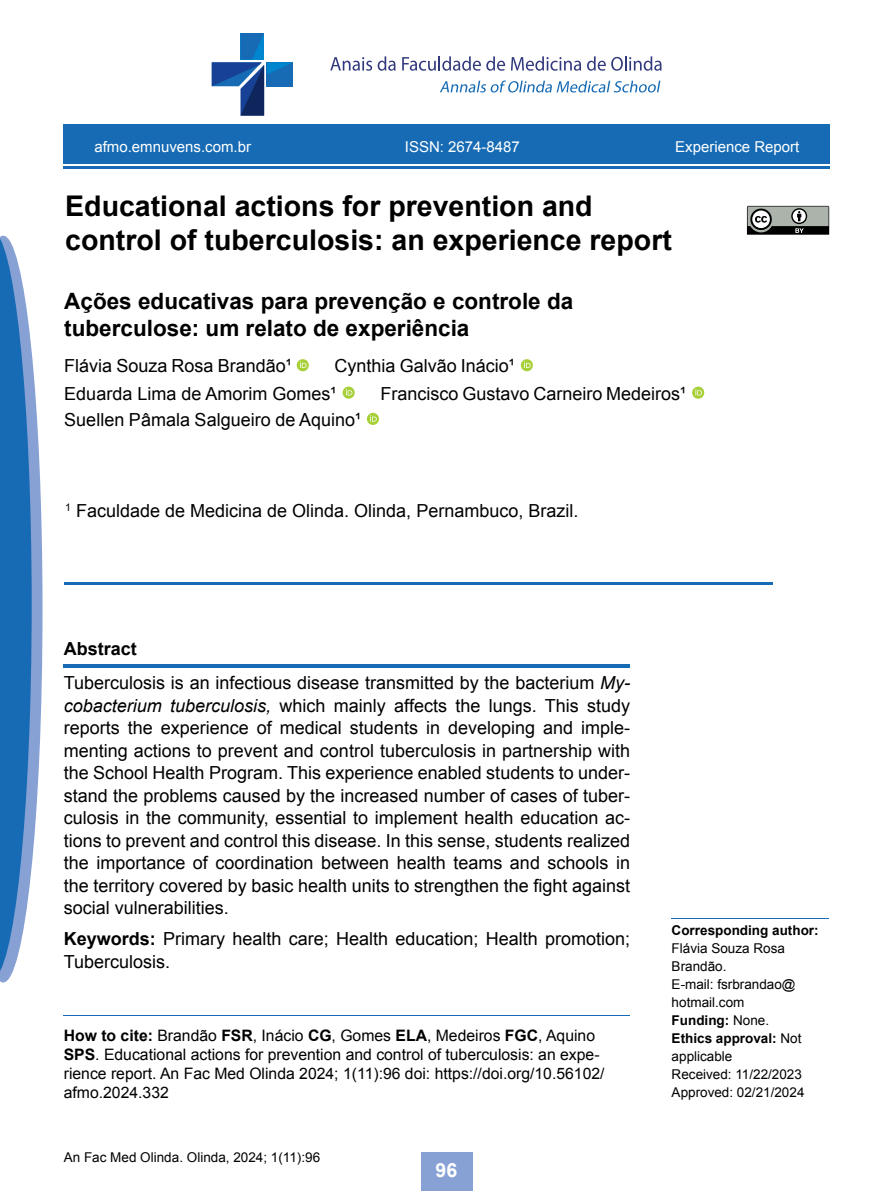
<style>
.page{position:relative;width:893px;height:1191px;background:#fff}
.page>*{position:absolute;margin:0;border:0;box-sizing:border-box;transform-origin:0 0}
.t1{font:700 28.5px/34.2px "Arial";color:#000}
.t2{font:700 22.5px/27px "Arial";color:#000}
.t3{font:700 19.5px "Arial";color:#fff}
.t4{font:18px/22.5px "Arial";color:#000}
.t5{font:700 18px "Arial";color:#000}
.t6{font:15.75px/18.9px "Arial";color:#000}
.t7{font:15px "Arial";color:#fff}
.t8{font:13.5px/18px "Arial";color:#000}
.t9{font:700 13.5px "Arial";color:#000}
.s1{font-style:italic}
.s2{font-weight:700}
</style>
<div class="page">
<svg style="left:747px;top:206px;width:82px;height:29px;background:#757975"></svg>
<hr style="left:63px;top:166px;width:766px;height:3px;background:#176bb4">
<div style="left:63px;top:124px;width:766px;height:40px;background:#176bb4"></div>
<div style="left:421px;top:1152px;width:51px;height:39px;background:#87a1d4"></div>
<svg style="left:212px;top:33px;width:81px;height:83px"></svg>
<svg style="left:330px;top:57px;width:42px;height:14px"></svg>
<svg style="left:378px;top:56px;width:18px;height:15px"></svg>
<svg style="left:402px;top:56px;width:103px;height:15px"></svg>
<svg style="left:511px;top:56px;width:70px;height:15px"></svg>
<svg style="left:587px;top:56px;width:75px;height:15px"></svg>
<svg style="left:440px;top:80px;width:220px;height:13px"></svg>
<hr style="left:64px;top:582px;width:708px;height:3px;background:#176bb4">
<hr style="left:64px;top:1015px;width:566px;height:1px;background:#176bb4">
<hr style="left:64px;top:665px;width:566px;height:3px;background:#176bb4">
<hr style="left:672px;top:918px;width:157px;height:1px;background:#176bb4">
<div style="left:297px;top:359px;width:12px;height:12px;background:#a6cf38;border-radius:50%"></div>
<svg style="left:300px;top:361px;width:7px;height:7px"></svg>
<div style="left:521px;top:359px;width:12px;height:12px;background:#a6cf38;border-radius:50%"></div>
<svg style="left:524px;top:361px;width:7px;height:7px"></svg>
<svg style="left:343px;top:386px;width:12px;height:13px"></svg>
<svg style="left:346px;top:389px;width:6px;height:6px"></svg>
<svg style="left:692px;top:386px;width:12px;height:13px"></svg>
<svg style="left:695px;top:389px;width:7px;height:6px"></svg>
<svg style="left:367px;top:413px;width:12px;height:12px"></svg>
<svg style="left:370px;top:415px;width:7px;height:7px"></svg>
<svg style="left:0;top:235px;width:43px;height:747px"></svg>
<p class="t7" style="left:94px;top:137px;width:158px">afmo.emnuvens.com.br</p>
<p class="t7" style="left:405px;top:137px;width:117px">ISSN: 2674-8487</p>
<p class="t7" style="left:675px;top:137px;width:126px">Experience Report</p>
<h1 class="t1" style="left:65px;top:190px;width:608px">Educational actions for prevention and control of tuberculosis: an experience report</h1>
<p class="t2" style="left:64px;top:289px;width:510px">Ações educativas para prevenção e controle da tuberculose: um relato de experiência</p>
<p class="t4" style="left:64px;top:355px;width:229px">Flávia Souza Rosa Brandão¹</p>
<p class="t4" style="left:64px;top:352px;width:452px;line-height:27.5px;text-indent:270px">Cynthia Galvão Inácio¹<br>Eduarda Lima de Amorim Gomes¹</p>
<p class="t4" style="left:380px;top:382px;width:307px">Francisco Gustavo Carneiro Medeiros¹</p>
<p class="t4" style="left:64px;top:408px;width:298px">Suellen Pâmala Salgueiro de Aquino¹</p>
<p class="t4" style="left:65px;top:499px;width:515px"><sup>1</sup> Faculdade de Medicina de Olinda. Olinda, Pernambuco, Brazil.</p>
<p class="t5" style="left:64px;top:637px;width:75px">Abstract</p>
<p class="t4" style="left:64px;top:672px;width:568px;text-align:justify">Tuberculosis is an infectious disease transmitted by the bacterium <span class="s1">My&shy;cobacterium tuberculosis,</span> which mainly affects the lungs. This study reports the experience of medical students in developing and imple&shy;menting actions to prevent and control tuberculosis in partnership with the School Health Program. This experience enabled students to under&shy;stand the problems caused by the increased number of cases of tuber&shy;culosis in the community, essential to implement health education ac&shy;tions to prevent and control this disease. In this sense, students realized the importance of coordination between health teams and schools in the territory covered by basic health units to strengthen the fight against social vulnerabilities.</p>
<p class="t4" style="left:64px;top:928px;width:568px"><span class="s2">Keywords:</span> Primary health care; Health education; Health promotion;<br>Tuberculosis.</p>
<p class="t6" style="left:64px;top:1026px;width:542px"><span class="s2">How to cite:</span> Brandão <span class="s2">FSR</span>, Inácio <span class="s2">CG</span>, Gomes <span class="s2">ELA</span>, Medeiros <span class="s2">FGC</span>, Aquino <span class="s2">SPS</span>. Educational actions for prevention and control of tuberculosis: an expe&shy;rience report. An Fac Med Olinda 2024; 1(11):96 doi: https://doi.org/10.56102/ afmo.2024.332</p>
<p class="t8" style="left:64px;top:1148px;width:258px">An Fac Med Olinda. Olinda, 2024; 1(11):96</p>
<p class="t3" style="left:436px;top:1157px;width:23px">96</p>
<p class="t9" style="left:672px;top:921px;width:149px">Corresponding author:</p>
<p class="t8" style="left:672px;top:939px;width:134px">Flávia Souza Rosa<br>Brandão.<br>E-mail: fsrbrandao@ hotmail.com<br><span class="s2">Funding:</span> None.<br><span class="s2">Ethics approval:</span> Not applicable<br>Received: 11/22/2023<br>Approved: 02/21/2024</p>
</div>
